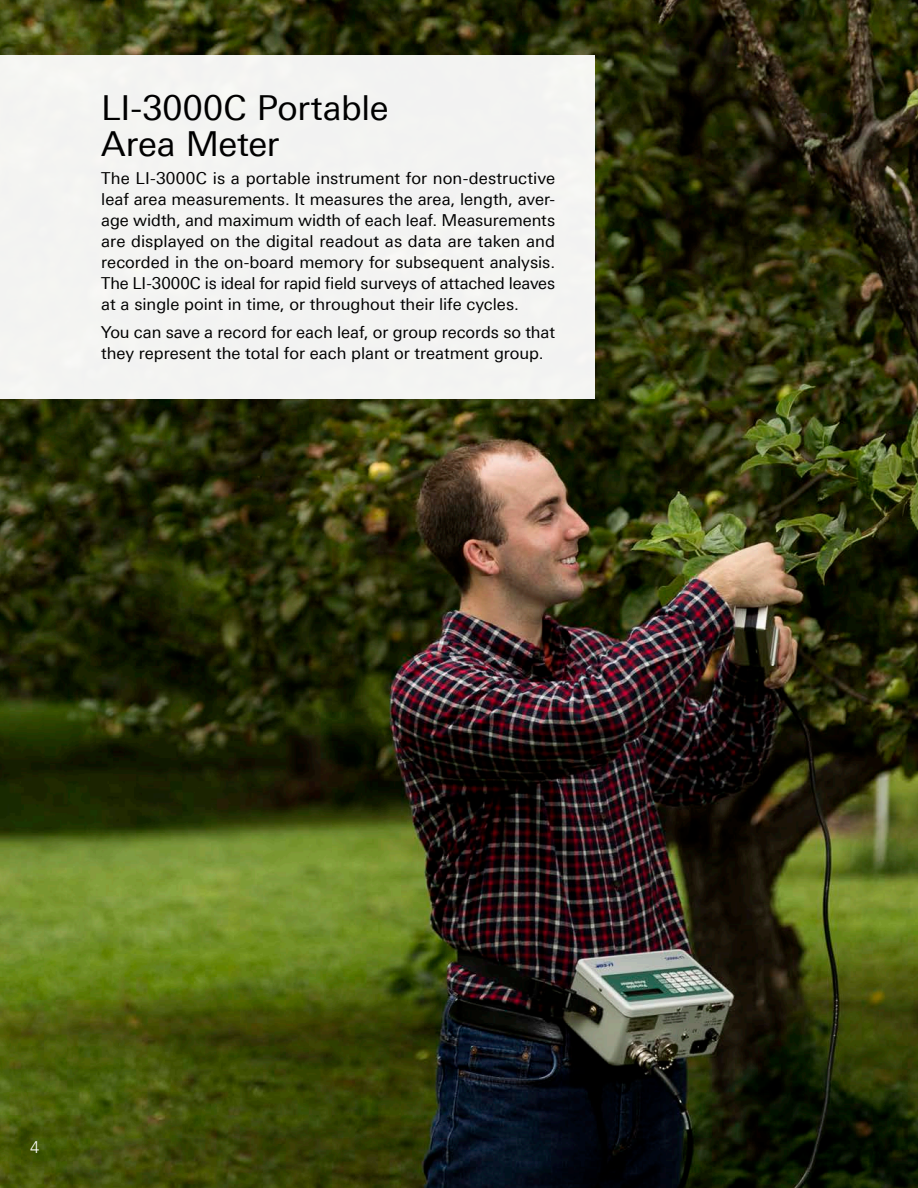
<style>
.page{position:relative;width:918px;height:1188px;background:#fff}
.page>*{position:absolute;margin:0;border:0;box-sizing:border-box;transform-origin:0 0}
.Heading{font:34.5px/36px "Univers Next Pro";letter-spacing:-.01em;color:#000}
.Copy{font:16.5px/21px "Univers Next Pro";letter-spacing:-.005em;color:#000;text-align:justify}
.Copy-2{font:300 16.5px "Univers Next Pro";color:#fff}
</style>
<div class="page">
<img style="left:0;top:0;width:918px;height:1188px">
<div style="left:0;top:55px;width:595px;height:343px;background:#f3f3f2"></div>
<p class="Heading" style="left:101px;top:90px;width:289px">LI-3000C Portable<br>Area Meter</p>
<p class="Copy" style="left:101px;top:168px;width:455px">The LI-3000C is a portable instrument for non-destructive leaf area measurements. It measures the area, length, aver&shy;age width, and maximum width of each leaf. Measurements are displayed on the digital readout as data are taken and recorded in the on-board memory for subsequent analysis.<br>The LI-3000C is ideal for rapid field surveys of attached leaves at a single point in time, or throughout their life cycles.</p>
<p class="Copy" style="left:101px;top:322px;width:455px">You can save a record for each leaf, or group records so that they represent the total for each plant or treatment group.</p>
<p class="Copy-2" style="left:30px;top:1137px;width:11px">4</p>
</div>
